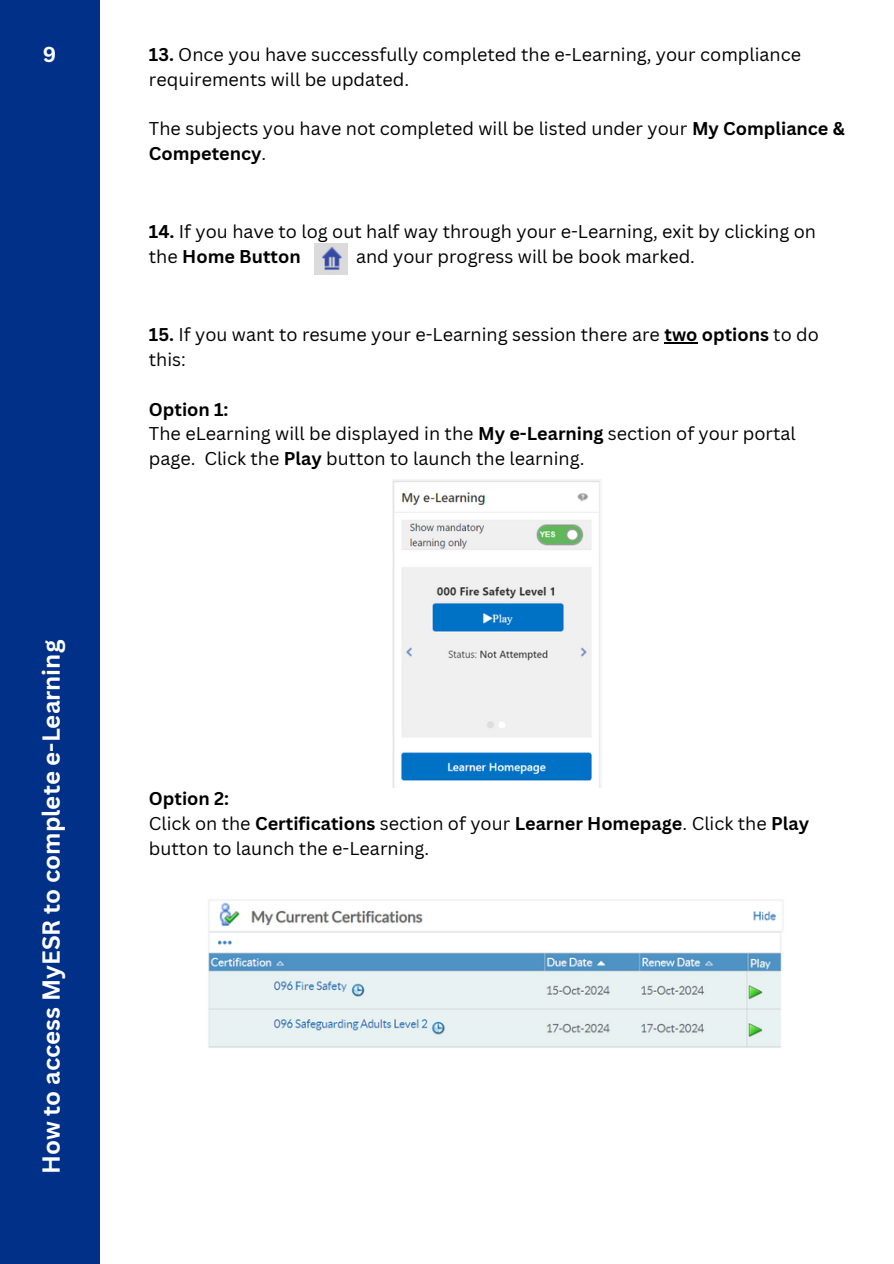
<style>
.page{position:relative;width:894px;height:1264px;background:#fff}
.page>*{position:absolute;margin:0;border:0;box-sizing:border-box;transform-origin:0 0}
.t1{font:700 24px "Canva Sans";color:#fff}
.t2{font:700 21px "Canva Sans";color:#fff}
.t3{font:18px/24.8px "Canva Sans";color:#000}
.t4{font:700 18px "Canva Sans";color:#000}
.s1{font-weight:700}
</style>
<div class="page">
<div style="left:0;top:0;width:99px;height:1263px;background:#003087"></div>
<img style="left:392px;top:479px;width:209px;height:308px">
<img style="left:208px;top:899px;width:576px;height:149px">
<img style="left:314px;top:244px;width:34px;height:30px">
<hr style="left:664px;top:342px;width:33px;height:1px;background:#000">
<h1 class="t2" style="left:43px;top:39px;width:15px">9</h1>
<p class="t3" style="left:149px;top:42px;width:653px"><span class="s1">13.</span> Once you have successfully completed the e-Learning, your compliance requirements will be updated.</p>
<p class="t3" style="left:149px;top:116px;width:697px">The subjects you have not completed will be listed under your <span class="s1">My Compliance &amp;<br>Competency</span>.</p>
<p class="t3" style="left:149px;top:219px;width:668px"><span class="s1">14.</span> If you have to log out half way through your e-Learning, exit by clicking on the <span class="s1">Home Button</span></p>
<p class="t3" style="left:356px;top:244px;width:340px">and your progress will be book marked.</p>
<p class="t1" style="left:34px;top:1174px;width:535px;rotate:-90deg">How to access MyESR to complete e-Learning</p>
<p class="t3" style="left:149px;top:322px;width:671px"><span class="s1">15.</span> If you want to resume your e-Learning session there are <span class="s1">two options</span> to do this:</p>
<p class="t4" style="left:149px;top:396px;width:81px">Option 1:</p>
<p class="t3" style="left:149px;top:421px;width:648px">The eLearning will be displayed in the <span class="s1">My e-Learning</span> section of your portal page. Click the <span class="s1">Play</span> button to launch the learning.</p>
<p class="t4" style="left:149px;top:785px;width:82px">Option 2:</p>
<p class="t3" style="left:149px;top:810px;width:661px">Click on the <span class="s1">Certifications</span> section of your <span class="s1">Learner Homepage</span>. Click the <span class="s1">Play </span>button to launch the e-Learning.</p>
</div>
